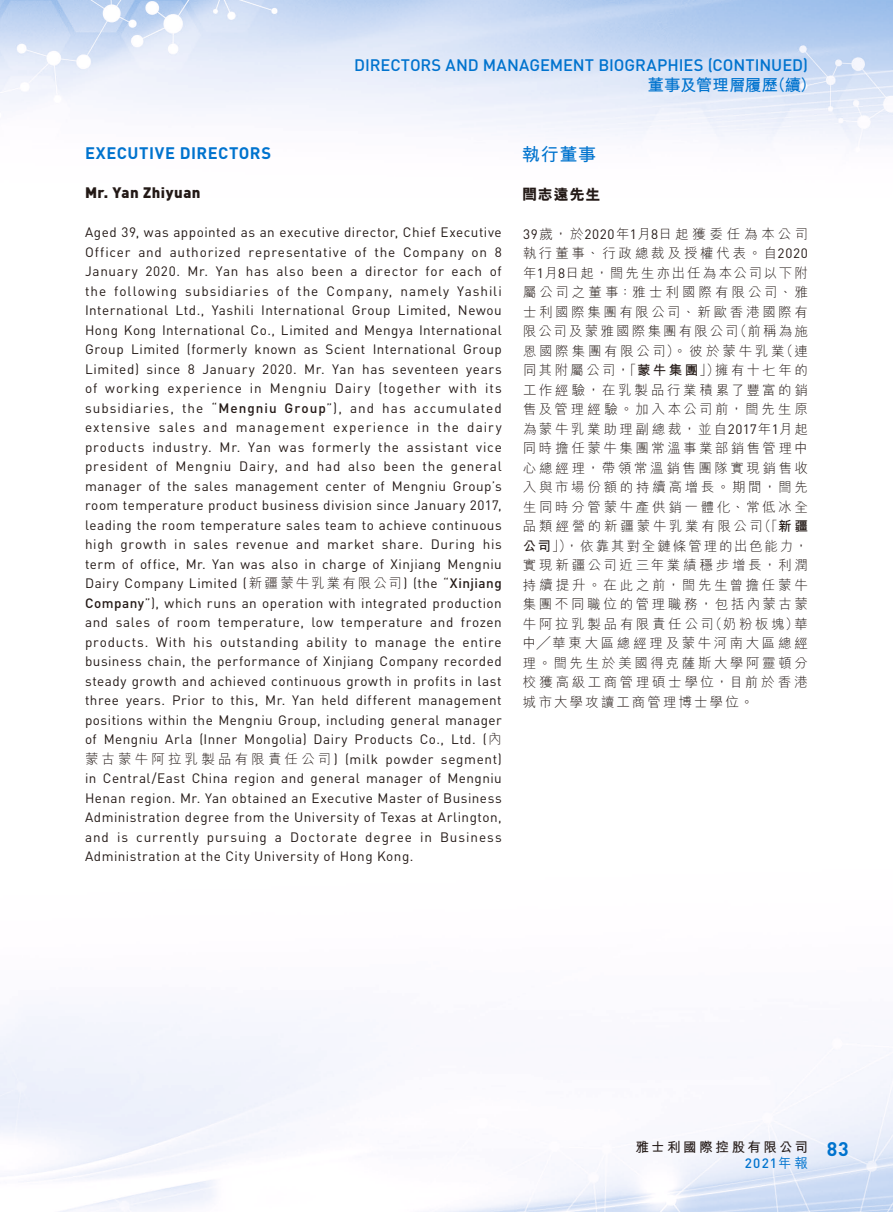
<style>
.page{position:relative;width:893px;height:1212px;background:#fff}
.page>*{position:absolute;margin:0;border:0;box-sizing:border-box;transform-origin:0 0}
.t1{font:700 19.5px "DIN Pro";color:#0073ce}
.t2{font:700 18px "M Hei HK";color:#0073ce}
.t3{font:500 16.5px "DIN Pro";letter-spacing:-.005em;color:#0073ce}
.t4{font:700 16.5px "DIN Pro";letter-spacing:.03em;color:#0073ce}
.t5{font:700 16.5px "M Hei HK";letter-spacing:.005em;color:#0073ce}
.t6{font:900 15px "DIN Pro";letter-spacing:.03em;color:#231916}
.t7{font:800 15px "M Hei HK";letter-spacing:.06em;color:#231916}
.t8{font:13.5px/19.5px "DIN Pro";letter-spacing:.035em;color:#231916;text-align:justify}
.t9{font:300 13.5px/19.5px "M Hei HK";letter-spacing:.185em;color:#231916;text-align:justify}
.t10{font:700 13.5px "M Hei HK";letter-spacing:.185em;color:#231916}
.t11{font:500 13.5px "DIN Pro";color:#0073ce}
.s1{font-weight:500}
.s2{font-family:"M Hei HK";font-weight:300}
.s3{font-family:"DIN Pro";font-weight:400}
.s4{font-weight:700}
.s5{font-family:"M Hei HK"}
</style>
<div class="page">
<img style="left:0;top:0;width:893px;height:1212px">
<p class="t3" style="left:354px;top:54px;width:455px">DIRECTORS AND MANAGEMENT BIOGRAPHIES (CONTINUED)</p>
<p class="t5" style="left:648px;top:73px;width:170px">董事及管理層履歷（續）</p>
<p class="t4" style="left:85px;top:142px;width:188px">EXECUTIVE DIRECTORS</p>
<p class="t6" style="left:85px;top:183px;width:117px">Mr. Yan Zhiyuan</p>
<p class="t8" style="left:85px;top:222px;width:418px">Aged 39, was appointed as an executive director, Chief Executive Officer and authorized representative of the Company on 8<br>January 2020. Mr. Yan has also been a director for each of the following subsidiaries of the Company, namely Yashili International Ltd., Yashili International Group Limited, Newou Hong Kong International Co., Limited and Mengya International Group Limited (formerly known as Scient International Group Limited) since 8 January 2020. Mr. Yan has seventeen years of working experience in Mengniu Dairy (together with its subsidiaries, the “<span class="s1">Mengniu Group</span>”), and has accumulated extensive sales and management experience in the dairy products industry. Mr. Yan was formerly the assistant vice president of Mengniu Dairy, and had also been the general manager of the sales management center of Mengniu Group’s room temperature product business division since January 2017, leading the room temperature sales team to achieve continuous high growth in sales revenue and market share. During his term of office, Mr. Yan was also in charge of Xinjiang Mengniu Dairy Company Limited (<span class="s2">新疆蒙牛乳業有限公司</span>) (the “<span class="s1">Xinjiang Company</span>”), which runs an operation with integrated production and sales of room temperature, low temperature and frozen products. With his outstanding ability to manage the entire business chain, the performance of Xinjiang Company recorded steady growth and achieved continuous growth in profits in last three years. Prior to this, Mr. Yan held different management positions within the Mengniu Group, including general manager of Mengniu Arla (Inner Mongolia) Dairy Products Co., Ltd. (<span class="s2">內蒙古蒙牛阿拉乳製品有限責任公司</span> ) (milk powder segment) in Central/East China region and general manager of Mengniu Henan region. Mr. Yan obtained an Executive Master of Business Administration degree from the University of Texas at Arlington, and is currently pursuing a Doctorate degree in Business Administration at the City University of Hong Kong.</p>
<h2 class="t2" style="left:522px;top:141px;width:75px">執行董事</h2>
<p class="t7" style="left:522px;top:187px;width:80px">閆志遠先生</p>
<p class="t9" style="left:523px;top:224px;width:286px"><span class="s3">39</span>歲，於<span class="s3">2020</span>年<span class="s3">1</span>月<span class="s3">8</span>日起獲委任為本公司執行董事、行政總裁及授權代表。自<span class="s3">2020</span>年<span class="s3">1</span>月<span class="s3">8</span>日起，閆先生亦出任為本公司以下附屬公司之董事：雅士利國際有限公司、雅士利國際集團有限公司、新歐香港國際有限公司及蒙雅國際集團有限公司（前稱為施恩國際集團有限公司）。彼於蒙牛乳業（連同其附屬公司，「<span class="s4">蒙牛集團</span>」）擁有十七年的工作經驗，在乳製品行業積累了豐富的銷售及管理經驗。加入本公司前，閆先生原為蒙牛乳業助理副總裁，並自<span class="s3">2017</span>年<span class="s3">1</span>月起同時擔任蒙牛集團常溫事業部銷售管理中心總經理，帶領常溫銷售團隊實現銷售收入與市場份額的持續高增長。期間，閆先生同時分管蒙牛產供銷一體化、常低冰全品類經營的新疆蒙牛乳業有限公司（「<span class="s4">新疆公司</span>」），依靠其對全鏈條管理的出色能力，實現新疆公司近三年業績穩步增長，利潤持續提升。在此之前，閆先生曾擔任蒙牛集團不同職位的管理職務，包括內蒙古蒙牛阿拉乳製品有限責任公司（奶粉板塊）華中╱華東大區總經理及蒙牛河南大區總經理。閆先生於美國得克薩斯大學阿靈頓分校獲高級工商管理碩士學位，目前於香港城市大學攻讀工商管理博士學位。</p>
<p class="t10" style="left:635px;top:1137px;width:174px">雅士利國際控股有限公司</p>
<p class="t11" style="left:745px;top:1154px;width:65px">2021<span class="s5">年報</span></p>
<h1 class="t1" style="left:827px;top:1136px;width:23px">83</h1>
</div>
